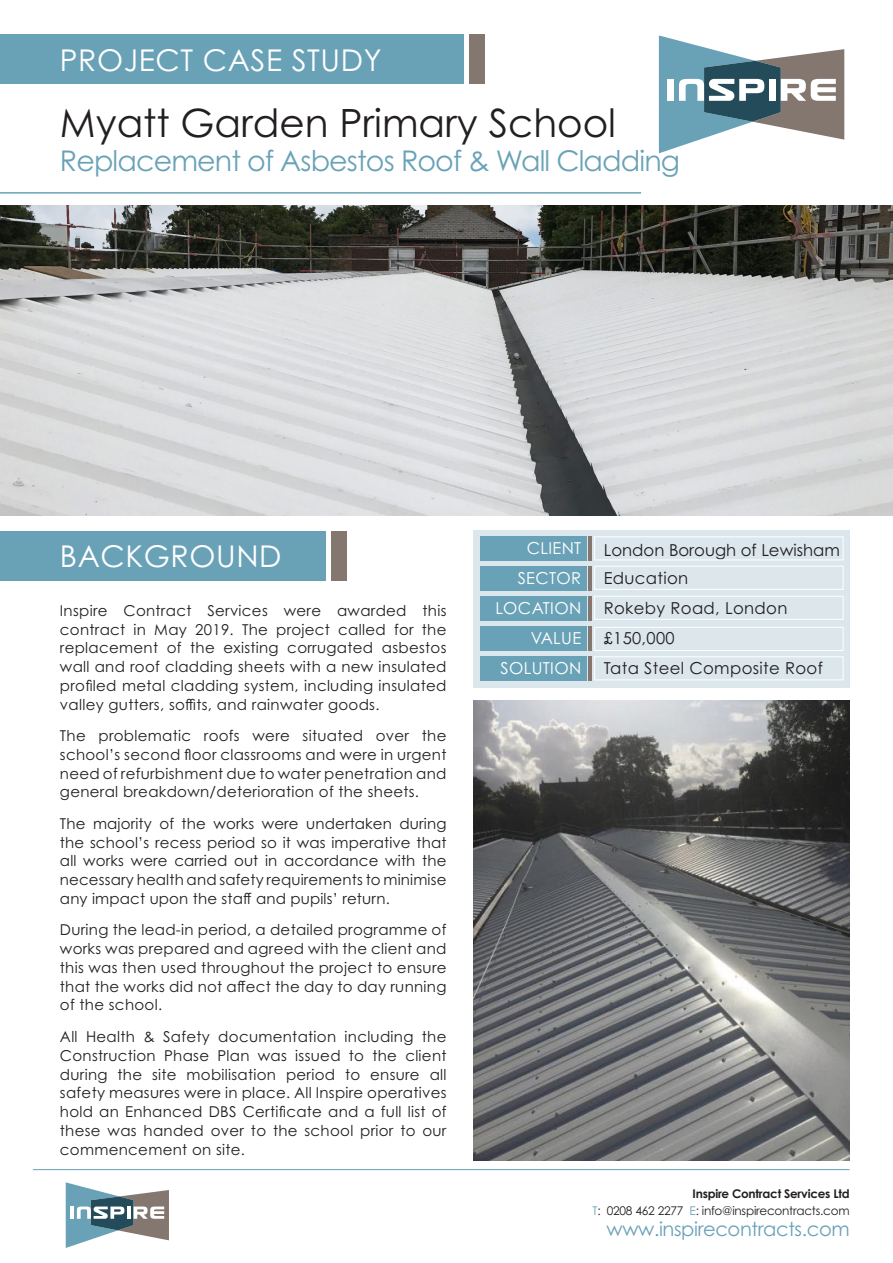
<style>
.page{position:relative;width:893px;height:1263px;background:#fff}
.page>*{position:absolute;margin:0;border:0;box-sizing:border-box;transform-origin:0 0}
.t1{font:39px "Century Gothic Pro";color:#231f20}
.t2{font:30px "Century Gothic Pro";letter-spacing:.02em;color:#fff}
.t3{font:28.5px "Century Gothic Pro";letter-spacing:-.03em;color:#69a2b7}
.t4{font:19.5px "Century Gothic Pro";letter-spacing:-.02em;color:#69a2b7}
.t5{font:16.5px "Century Gothic Pro";letter-spacing:.02em;color:#231f20}
.t6{font:16.5px "Century Gothic Pro";letter-spacing:.02em;color:#fff}
.t7{font:16.5px "Century Gothic Pro";color:#231f20}
.t8{font:15px/18.8px "Century Gothic Pro";letter-spacing:.02em;color:#231f20;text-align:justify}
.t9{font:12px "Century Gothic Pro";letter-spacing:-.02em;color:#231f20}
.t10{font:700 12px "Century Gothic Pro";letter-spacing:-.02em;color:#231f20}
.s1{color:#69a2b7}
</style>
<div class="page">
<div style="left:473px;top:531px;width:377px;height:157px;background:#dce7ed"></div>
<hr style="left:33px;top:1169px;width:817px;height:1px;background:#69a2b7">
<svg style="left:659px;top:35px;width:185px;height:118px"></svg>
<svg style="left:66px;top:1182px;width:103px;height:66px"></svg>
<div style="left:0;top:531px;width:326px;height:50px;background:#69a2b7"></div>
<div style="left:331px;top:531px;width:15px;height:50px;background:#84776f"></div>
<hr style="left:0;top:192px;width:641px;height:2px;background:#69a2b7">
<img style="left:473px;top:700px;width:377px;height:460px">
<div style="left:0;top:34px;width:463px;height:50px;background:#69a2b7"></div>
<div style="left:469px;top:34px;width:16px;height:50px;background:#84776f"></div>
<div style="left:480px;top:596px;width:106px;height:25px;background:#69a2b7"></div>
<hr style="left:588px;top:596px;width:3px;height:25px;background:#84776f">
<div style="left:480px;top:536px;width:106px;height:25px;background:#69a2b7"></div>
<hr style="left:588px;top:536px;width:3px;height:25px;background:#84776f">
<div style="left:480px;top:566px;width:106px;height:25px;background:#69a2b7"></div>
<hr style="left:588px;top:566px;width:3px;height:25px;background:#84776f">
<div style="left:480px;top:626px;width:106px;height:25px;background:#69a2b7"></div>
<hr style="left:588px;top:626px;width:3px;height:25px;background:#84776f">
<div style="left:480px;top:656px;width:106px;height:25px;background:#69a2b7"></div>
<hr style="left:588px;top:656px;width:3px;height:25px;background:#84776f">
<div style="left:594px;top:537px;width:249px;height:23px;border:1px solid #fff"></div>
<div style="left:594px;top:566px;width:249px;height:23px;border:1px solid #fff"></div>
<div style="left:594px;top:596px;width:249px;height:23px;border:1px solid #fff"></div>
<div style="left:594px;top:627px;width:249px;height:24px;border:1px solid #fff"></div>
<div style="left:594px;top:656px;width:249px;height:24px;border:1px solid #fff"></div>
<img style="left:0;top:205px;width:893px;height:310px">
<p class="t2" style="left:60px;top:42px;width:323px">PROJECT CASE STUDY</p>
<p class="t1" style="left:60px;top:99px;width:558px">Myatt Garden Primary School</p>
<p class="t3" style="left:60px;top:143px;width:622px">Replacement of Asbestos Roof &amp; Wall Cladding</p>
<p class="t2" style="left:60px;top:538px;width:223px">BACKGROUND</p>
<p class="t8" style="left:60px;top:601px;width:388px">Inspire Contract Services were awarded this contract in May 2019. The project called for the replacement of the existing corrugated asbestos wall and roof cladding sheets with a new insulated profiled metal cladding system, including insulated valley gutters, soffits, and rainwater goods.</p>
<p class="t8" style="left:60px;top:726px;width:388px">The problematic roofs were situated over the school’s second floor classrooms and were in urgent need of refurbishment due to water penetration and general breakdown/deterioration of the sheets.</p>
<p class="t8" style="left:60px;top:814px;width:388px">The majority of the works were undertaken during the school’s recess period so it was imperative that all works were carried out in accordance with the necessary health and safety requirements to minimise any impact upon the staff and pupils’ return.</p>
<p class="t8" style="left:60px;top:920px;width:388px">During the lead-in period, a detailed programme of works was prepared and agreed with the client and this was then used throughout the project to ensure that the works did not affect the day to day running of the school.</p>
<p class="t8" style="left:60px;top:1027px;width:388px">All Health &amp; Safety documentation including the Construction Phase Plan was issued to the client during the site mobilisation period to ensure all safety measures were in place. All Inspire operatives hold an Enhanced DBS Certificate and a full list of these was handed over to the school prior to our commencement on site.</p>
<p class="t6" style="left:527px;top:538px;width:56px">CLIENT</p>
<p class="t6" style="left:518px;top:568px;width:65px">SECTOR</p>
<p class="t5" style="left:604px;top:568px;width:86px">Education</p>
<p class="t7" style="left:604px;top:539px;width:238px">London Borough of Lewisham</p>
<p class="t6" style="left:495px;top:598px;width:87px">LOCATION</p>
<p class="t5" style="left:604px;top:598px;width:185px">Rokeby Road, London</p>
<p class="t6" style="left:531px;top:628px;width:52px">VALUE</p>
<p class="t5" style="left:604px;top:628px;width:72px">£150,000</p>
<p class="t6" style="left:501px;top:658px;width:82px">SOLUTION</p>
<p class="t5" style="left:604px;top:658px;width:221px">Tata Steel Composite Roof</p>
<p class="t10" style="left:693px;top:1186px;width:159px">Inspire Contract Services Ltd</p>
<p class="t9" style="left:592px;top:1203px;width:259px"><span class="s1">T</span>: 0208 462 2277 <span class="s1">E</span>: info@inspirecontracts.com</p>
<p class="t4" style="left:607px;top:1217px;width:245px">www.inspirecontracts.com</p>
</div>
